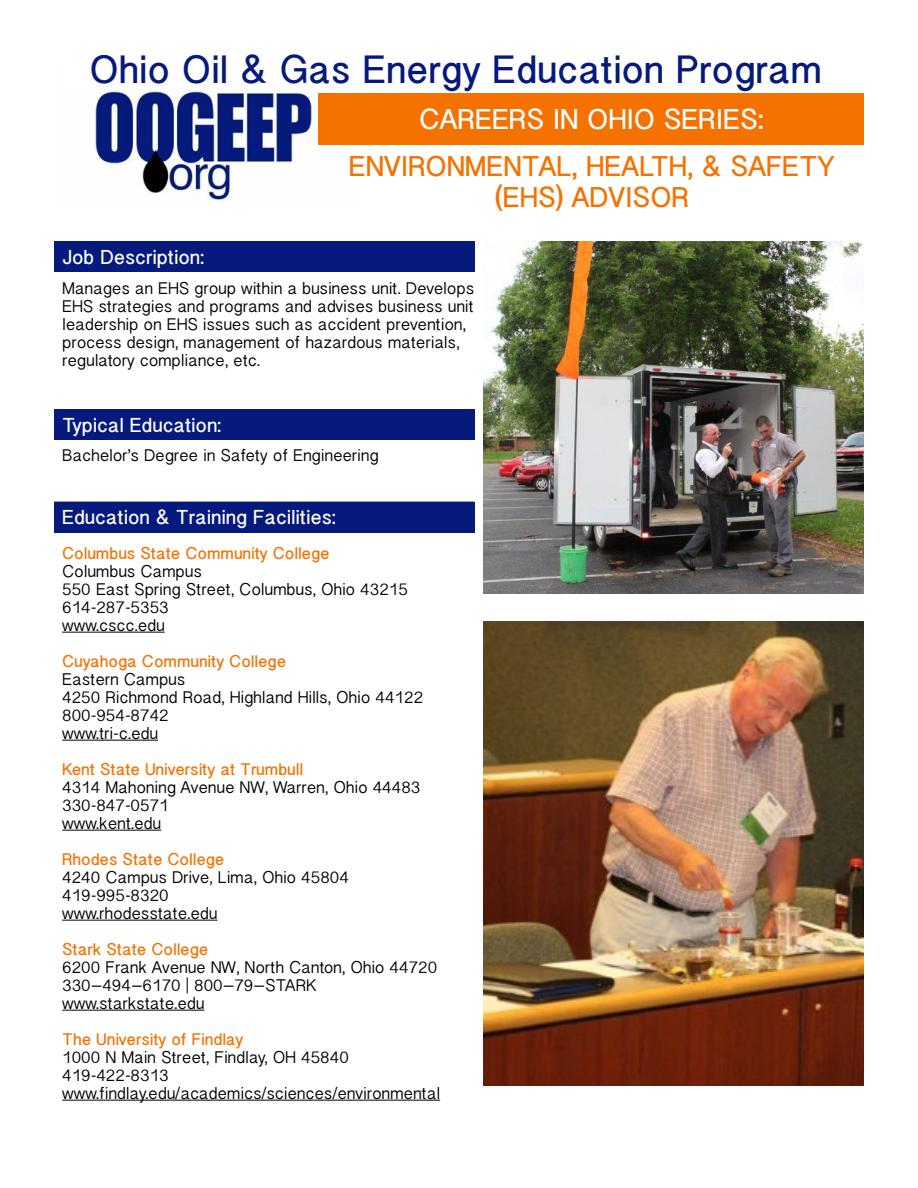
<style>
.page{position:relative;width:918px;height:1188px;background:#fff}
.page>*{position:absolute;margin:0;border:0;box-sizing:border-box;transform-origin:0 0}
.t1{font:700 35.25px "Bangla Sangam MN";color:#051a7c}
.t2{font:700 25.5px/30.6px "Bangla Sangam MN";color:#f57100;text-align:center}
.t3{font:700 25.5px "Bangla Sangam MN";color:#fff}
.t4{font:700 18px "Bangla Sangam MN";color:#fff}
.t5{font:15px/18px "Bangla Sangam MN";color:#000}
.t6{font:700 15px "Bangla Sangam MN";color:#f57100}
</style>
<div class="page">
<img style="left:95px;top:91px;width:224px;height:109px">
<hr style="left:62px;top:632px;width:103px;height:1px;background:#000">
<hr style="left:62px;top:740px;width:96px;height:1px;background:#000">
<hr style="left:62px;top:830px;width:99px;height:1px;background:#000">
<hr style="left:62px;top:920px;width:155px;height:1px;background:#000">
<hr style="left:62px;top:1010px;width:142px;height:1px;background:#000">
<hr style="left:62px;top:1100px;width:378px;height:1px;background:#000">
<div style="left:319px;top:93px;width:545px;height:52px;background:#f57100"></div>
<div style="left:54px;top:241px;width:420px;height:31px;background:#051a7c"></div>
<div style="left:54px;top:409px;width:420px;height:31px;background:#051a7c"></div>
<div style="left:54px;top:502px;width:420px;height:30px;background:#051a7c"></div>
<img style="left:483px;top:241px;width:381px;height:353px">
<img style="left:483px;top:621px;width:381px;height:465px">
<h1 class="t1" style="left:90px;top:45px;width:734px">Ohio Oil &amp; Gas Energy Education Program</h1>
<h2 class="t3" style="left:419px;top:103px;width:346px">CAREERS IN OHIO SERIES:</h2>
<h2 class="t2" style="left:349px;top:151px;width:487px">ENVIRONMENTAL, HEALTH, &amp; SAFETY (EHS) ADVISOR</h2>
<p class="t4" style="left:62px;top:245px;width:143px">Job Description:</p>
<p class="t5" style="left:62px;top:280px;width:413px">Manages an EHS group within a business unit. Develops EHS strategies and programs and advises business unit leadership on EHS issues such as accident prevention, process design, management of hazardous materials, regulatory compliance, etc.</p>
<p class="t4" style="left:62px;top:413px;width:161px">Typical Education:</p>
<p class="t5" style="left:62px;top:446px;width:318px">Bachelor’s Degree in Safety of Engineering</p>
<p class="t4" style="left:62px;top:505px;width:275px">Education &amp; Training Facilities:</p>
<p class="t6" style="left:62px;top:543px;width:269px">Columbus State Community College</p>
<p class="t5" style="left:62px;top:562px;width:347px">Columbus Campus<br>550 East Spring Street, Columbus, Ohio 43215<br>614-287-5353<br>www.cscc.edu</p>
<p class="t6" style="left:62px;top:651px;width:225px">Cuyahoga Community College</p>
<p class="t5" style="left:62px;top:670px;width:363px">Eastern Campus<br>4250 Richmond Road, Highland Hills, Ohio 44122<br>800-954-8742<br>www.tri-c.edu</p>
<p class="t6" style="left:62px;top:759px;width:242px">Kent State University at Trumbull</p>
<p class="t5" style="left:62px;top:778px;width:360px">4314 Mahoning Avenue NW, Warren, Ohio 44483<br>330-847-0571<br>www.kent.edu</p>
<p class="t6" style="left:62px;top:849px;width:164px">Rhodes State College</p>
<p class="t5" style="left:62px;top:868px;width:288px">4240 Campus Drive, Lima, Ohio 45804<br>419-995-8320<br>www.rhodesstate.edu</p>
<p class="t6" style="left:62px;top:939px;width:148px">Stark State College</p>
<p class="t5" style="left:62px;top:958px;width:377px">6200 Frank Avenue NW, North Canton, Ohio 44720<br>330–494–6170 | 800–79–STARK www.starkstate.edu</p>
<p class="t6" style="left:62px;top:1029px;width:182px">The University of Findlay</p>
<p class="t5" style="left:62px;top:1048px;width:379px">1000 N Main Street, Findlay, OH 45840<br>419-422-8313 www.findlay.edu/academics/sciences/environmental</p>
</div>
